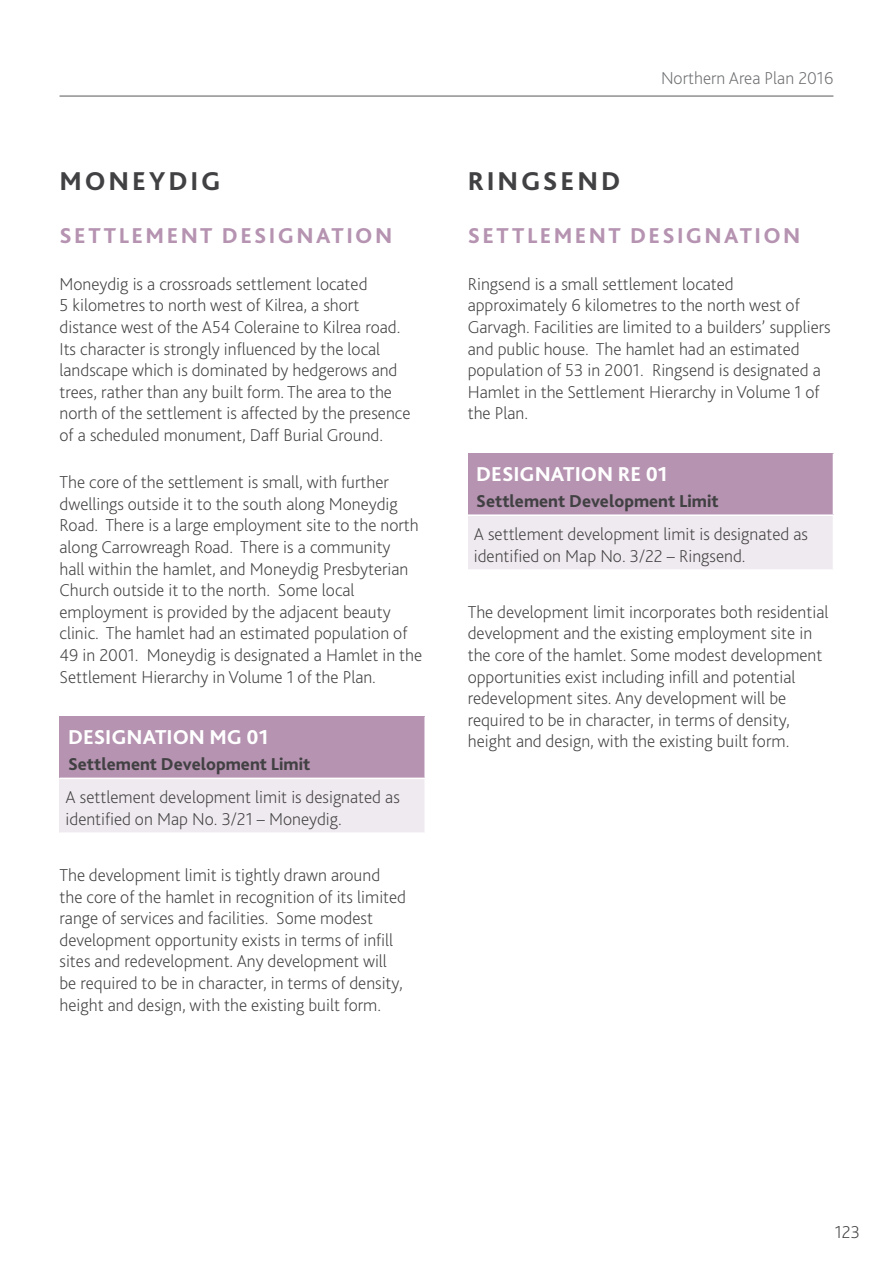
<style>
.page{position:relative;width:893px;height:1263px;background:#fff}
.page>*{position:absolute;margin:0;border:0;box-sizing:border-box;transform-origin:0 0}
.t1{font:800 27px "Bliss 2";letter-spacing:.105em;color:#414042}
.t2{font:800 22.5px "Bliss 2";letter-spacing:.105em;color:#b593b1}
.t3{font:800 21px "Bliss 2";color:#fff}
.t4{font:200 18px/21.6px "Bliss 2";color:#414042}
.t5{font:200 18px "Bliss 2";color:#6d6e71}
.s1{font-weight:800}
</style>
<div class="page">
<hr style="left:60px;top:96px;width:773px;height:1px;background:#58595b">
<div style="left:60px;top:716px;width:365px;height:62px;background:#b593b1"></div>
<hr style="left:424px;top:716px;width:2px;height:61px;background:#fff">
<div style="left:468px;top:453px;width:365px;height:62px;background:#b593b1"></div>
<div style="left:60px;top:778px;width:365px;height:55px;background:#efeaef"></div>
<hr style="left:60px;top:777px;width:366px;height:2px;background:#fff">
<hr style="left:424px;top:779px;width:2px;height:53px;background:#fff">
<hr style="left:60px;top:832px;width:366px;height:2px;background:#fff">
<div style="left:468px;top:515px;width:365px;height:55px;background:#efeaef"></div>
<hr style="left:468px;top:514px;width:366px;height:2px;background:#fff">
<hr style="left:468px;top:569px;width:366px;height:2px;background:#fff">
<h2 class="t1" style="left:60px;top:164px;width:163px">MONEYDIG</h2>
<p class="t2" style="left:60px;top:221px;width:334px">SETTLEMENT DESIGNATION</p>
<p class="t4" style="left:60px;top:273px;width:352px">Moneydig is a crossroads settlement located<br>5 kilometres to north west of Kilrea, a short distance west of the A54 Coleraine to Kilrea road.<br>Its character is strongly influenced by the local landscape which is dominated by hedgerows and trees, rather than any built form. The area to the north of the settlement is affected by the presence of a scheduled monument, Daff Burial Ground.</p>
<p class="t4" style="left:60px;top:471px;width:364px">The core of the settlement is small, with further dwellings outside it to the south along Moneydig Road. There is a large employment site to the north along Carrowreagh Road. There is a community<br>hall within the hamlet, and Moneydig Presbyterian Church outside it to the north. Some local employment is provided by the adjacent beauty clinic. The hamlet had an estimated population of 49 in 2001. Moneydig is designated a Hamlet in the Settlement Hierarchy in Volume 1 of the Plan.</p>
<p class="t3" style="left:68px;top:724px;width:202px">DESIGNATION MG 01</p>
<p class="t4" style="left:66px;top:747px;width:336px;line-height:33.2px"><span class="s1">Settlement Development Limit<br></span>A settlement development limit is designated as</p>
<p class="t4" style="left:66px;top:807px;width:278px">identified on Map No. 3/21 – Moneydig.</p>
<p class="t4" style="left:60px;top:864px;width:348px">The development limit is tightly drawn around the core of the hamlet in recognition of its limited range of services and facilities. Some modest development opportunity exists in terms of infill sites and redevelopment. Any development will be required to be in character, in terms of density, height and design, with the existing built form.</p>
<p class="t5" style="left:661px;top:67px;width:174px">Northern Area Plan 2016</p>
<h2 class="t1" style="left:468px;top:164px;width:154px">RINGSEND</h2>
<p class="t2" style="left:468px;top:221px;width:334px">SETTLEMENT DESIGNATION</p>
<p class="t4" style="left:468px;top:273px;width:364px">Ringsend is a small settlement located approximately 6 kilometres to the north west of Garvagh. Facilities are limited to a builders’ suppliers and public house. The hamlet had an estimated population of 53 in 2001. Ringsend is designated a Hamlet in the Settlement Hierarchy in Volume 1 of the Plan.</p>
<p class="t3" style="left:476px;top:461px;width:193px">DESIGNATION RE 01</p>
<p class="t4" style="left:474px;top:484px;width:336px;line-height:33.2px"><span class="s1">Settlement Development Limit<br></span>A settlement development limit is designated as</p>
<p class="t4" style="left:474px;top:544px;width:273px">identified on Map No. 3/22 – Ringsend.</p>
<p class="t4" style="left:468px;top:601px;width:362px">The development limit incorporates both residential development and the existing employment site in the core of the hamlet. Some modest development opportunities exist including infill and potential redevelopment sites. Any development will be required to be in character, in terms of density, height and design, with the existing built form.</p>
<p class="t4" style="left:835px;top:1220px;width:27px">123</p>
</div>
